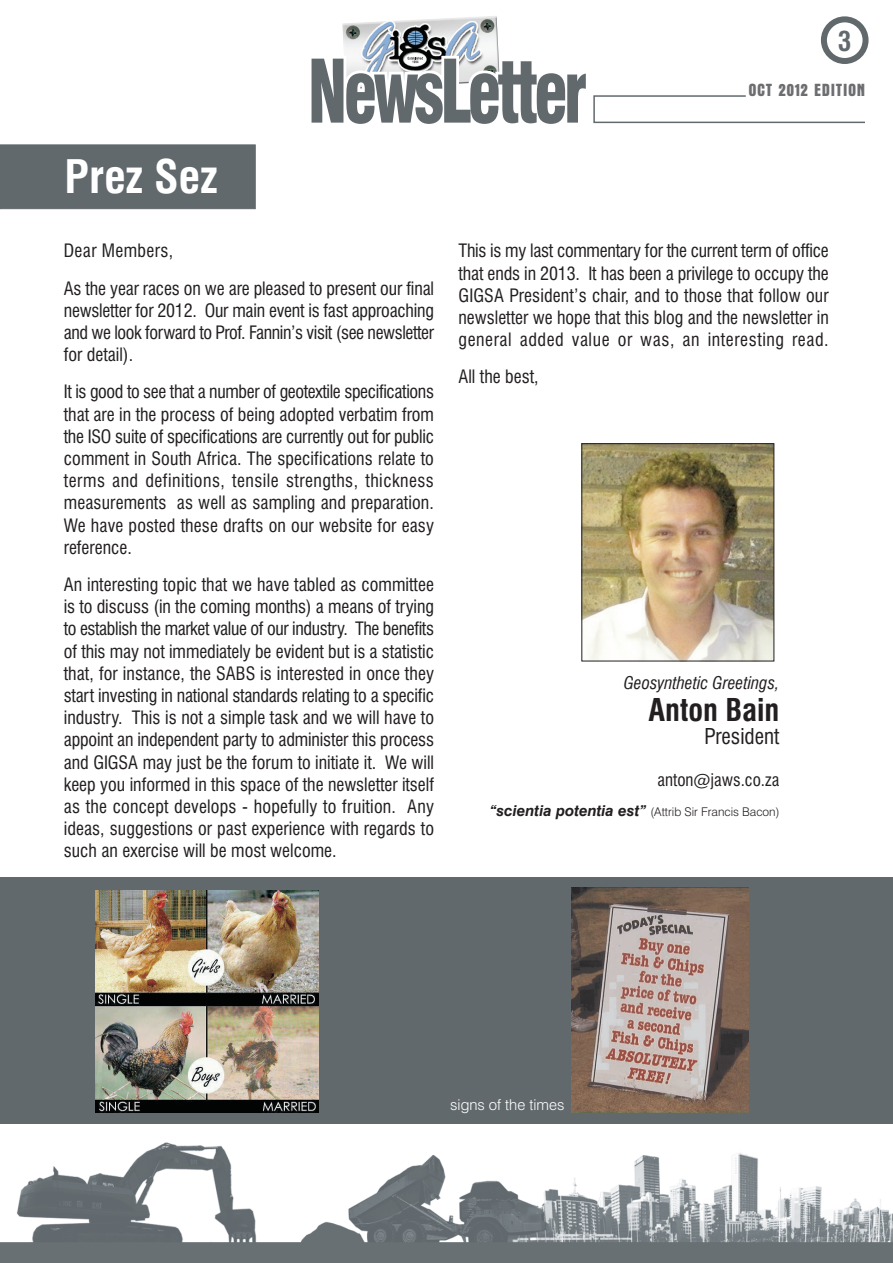
<style>
.page{position:relative;width:893px;height:1263px;background:#fff}
.page>*{position:absolute;margin:0;border:0;box-sizing:border-box;transform-origin:0 0}
.t1{font:700 condensed 45px "Swiss 721 BT";color:#fff}
.t2{font:700 condensed 30.6px "Swiss 721 BT";color:#231f20}
.t3{font:700 condensed 27px "Swiss 721 BT";color:#61696d}
.t4{font:condensed 21.3px "Swiss 721 BT";color:#231f20}
.t5{font:condensed 18px/22.2px "Swiss 721 BT";color:#231f20;text-align:justify}
.t6{font:700 condensed 17.85px "Aurora BT";letter-spacing:.04em;color:#6c6d70}
.t7{font:italic condensed 16.95px "Swiss 721 BT";color:#231f20}
.t8{font:condensed 16.95px "Swiss 721 BT";color:#231f20}
.t9{font:300 15px "Swiss 721 BT";color:#fff}
.t10{font:300 12px "Swiss 721 BT";color:#231f20}
.s1{font-weight:700;font-style:italic;font-size:15px}
</style>
<div class="page">
<img style="left:0;top:1142px;width:892px;height:121px">
<div style="left:0;top:145px;width:255px;height:64px;background:#61696d"></div>
<div style="left:820px;top:16px;width:48px;height:48px;border:6px solid #61696d;border-radius:50%"></div>
<img style="left:342px;top:16px;width:157px;height:40px">
<svg style="left:311px;top:56px;width:554px;height:68px"></svg>
<img style="left:583px;top:445px;width:189px;height:214px">
<div style="left:581px;top:443px;width:193px;height:218px;border:1px solid #231f20"></div>
<div style="left:0;top:878px;width:892px;height:246px;background:#61696d"></div>
<img style="left:96px;top:890px;width:222px;height:222px">
<img style="left:571px;top:887px;width:177px;height:226px">
<h3 class="t3" style="left:838px;top:30px;width:15px">3</h3>
<p class="t6" style="left:748px;top:83px;width:118px">OCT 2012 EDITION</p>
<h1 class="t1" style="left:65px;top:158px;width:154px">Prez Sez</h1>
<p class="t5" style="left:64px;top:233px;width:372px;line-height:37.2px">Dear Members,<br>As the year races on we are pleased to present our final</p>
<p class="t5" style="left:64px;top:300px;width:372px">newsletter for 2012. Our main event is fast approaching and we look forward to Prof. Fannin’s visit (see newsletter for detail).</p>
<p class="t5" style="left:64px;top:382px;width:372px">It is good to see that a number of geotextile specifications that are in the process of being adopted verbatim from the ISO suite of specifications are currently out for public comment in South Africa. The specifications relate to terms and definitions, tensile strengths, thickness measurements as well as sampling and preparation.<br>We have posted these drafts on our website for easy reference.</p>
<p class="t5" style="left:64px;top:574px;width:372px">An interesting topic that we have tabled as committee is to discuss (in the coming months) a means of trying to establish the market value of our industry. The benefits of this may not immediately be evident but is a statistic that, for instance, the SABS is interested in once they start investing in national standards relating to a specific industry. This is not a simple task and we will have to appoint an independent party to administer this process and GIGSA may just be the forum to initiate it. We will keep you informed in this space of the newsletter itself as the concept develops - hopefully to fruition. Any ideas, suggestions or past experience with regards to such an exercise will be most welcome.</p>
<p class="t5" style="left:458px;top:241px;width:372px">This is my last commentary for the current term of office that ends in 2013. It has been a privilege to occupy the GIGSA President’s chair, and to those that follow our newsletter we hope that this blog and the newsletter in general added value or was, an interesting read.</p>
<p class="t5" style="left:458px;top:367px;width:82px">All the best,</p>
<p class="t7" style="left:624px;top:675px;width:157px">Geosynthetic Greetings,</p>
<h2 class="t2" style="left:648px;top:697px;width:132px">Anton Bain</h2>
<p class="t4" style="left:704px;top:727px;width:76px">President</p>
<p class="t8" style="left:657px;top:772px;width:123px">anton@jaws.co.za</p>
<p class="t10" style="left:490px;top:806px;width:291px"><span class="s1">“scientia potentia est”</span> (Attrib Sir Francis Bacon)</p>
<p class="t9" style="left:450px;top:1098px;width:116px">signs of the times</p>
</div>
